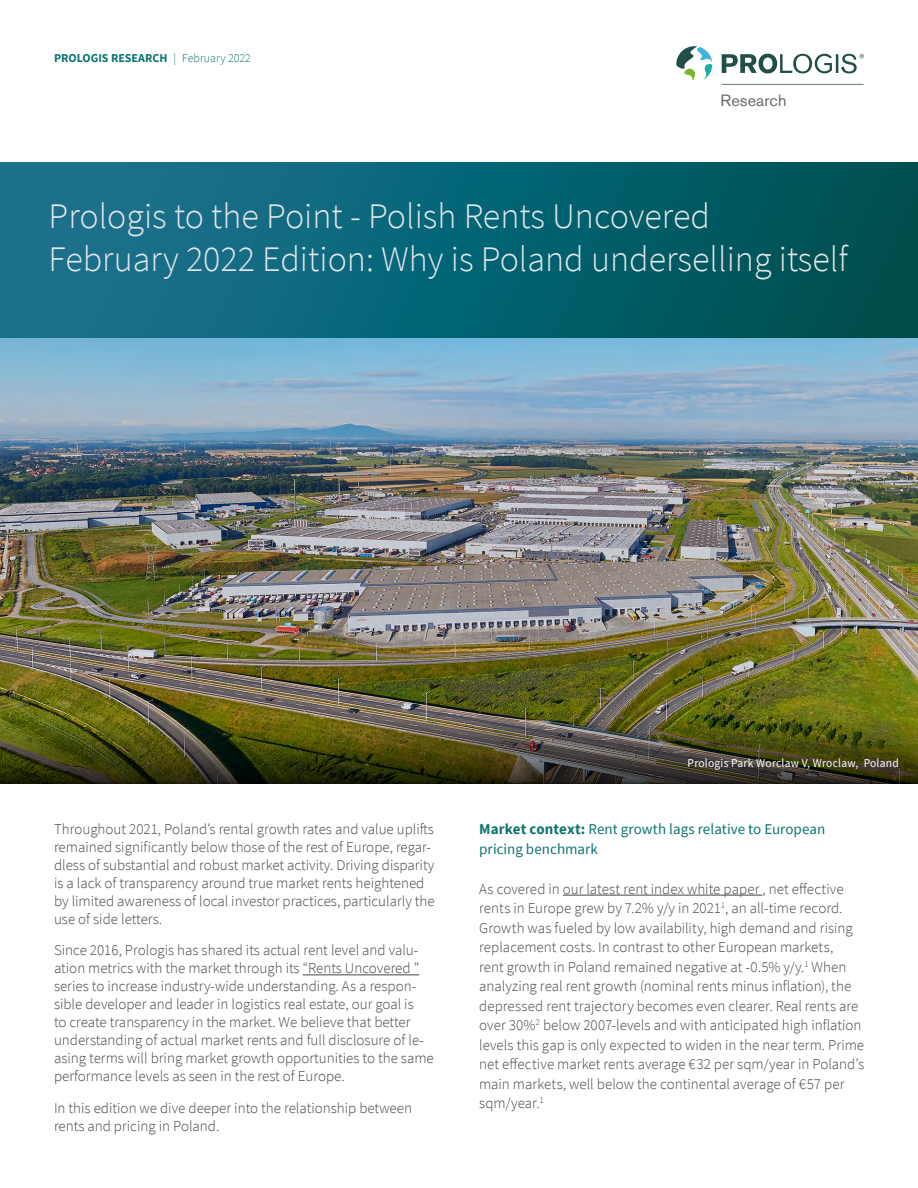
<style>
.page{position:relative;width:918px;height:1188px;background:#fff}
.page>*{position:absolute;margin:0;border:0;box-sizing:border-box;transform-origin:0 0}
.t1{font:300 36px/43.2px "Source Sans Pro";color:#e3e6ea}
.t2{font:16.2px "Akzidenz Grotesk BE";letter-spacing:.005em;color:#6d6968}
.t3{font:300 15px/18px "Source Sans Pro";color:#494644}
.t4{font:15px/19.5px "Source Sans Pro";color:#0d756f}
.t5{font:12px "Source Sans Pro";letter-spacing:.02em;color:#fff;scale:.96 1}
.t6{font:700 12px "Source Sans Pro";color:#0d756f}
.s1{font-weight:300}
.s2{font-weight:700}
</style>
<div class="page">
<img style="left:0;top:338px;width:918px;height:291px">
<img style="left:0;top:629px;width:918px;height:154px">
<div style="left:0;top:162px;width:918px;height:176px;background:linear-gradient(to right,#1b7594,#005050)"></div>
<hr style="left:303px;top:975px;width:116px;height:1px;background:#494644">
<hr style="left:563px;top:895px;width:199px;height:1px;background:#494644">
<svg style="left:722px;top:84px;width:142px;height:1px"></svg>
<svg style="left:676px;top:46px;width:36px;height:35px"></svg>
<svg style="left:722px;top:54px;width:142px;height:19px"></svg>
<p class="t6" style="left:54px;top:50px;width:199px">PROLOGIS RESEARCH <span class="s1">| February 2022</span></p>
<p class="t2" style="left:720px;top:90px;width:68px">Research</p>
<h1 class="t1" style="left:49px;top:194px;width:801px">Prologis to the Point - Polish Rents Uncovered<br>February 2022 Edition: Why is Poland underselling itself</h1>
<p class="t3" style="left:54px;top:820px;width:382px">Throughout 2021, Poland’s rental growth rates and value uplifts remained significantly below those of the rest of Europe, regar&shy;dless of substantial and robust market activity. Driving disparity is a lack of transparency around true market rents heightened by limited awareness of local investor practices, particularly the use of side letters.</p>
<p class="t3" style="left:54px;top:941px;width:381px">Since 2016, Prologis has shared its actual rent level and valu&shy;ation metrics with the market through its “Rents Uncovered ” series to increase industry-wide understanding. As a respon&shy;sible developer and leader in logistics real estate, our goal is<br>to create transparency in the market. We believe that better understanding of actual market rents and full disclosure of le&shy;asing terms will bring market growth opportunities to the same performance levels as seen in the rest of Europe.</p>
<p class="t3" style="left:54px;top:1099px;width:360px">In this edition we dive deeper into the relationship between rents and pricing in Poland.</p>
<p class="t5" style="left:688px;top:755px;width:221px">Prologis Park Worclaw V, Wroclaw, Poland</p>
<p class="t4" style="left:479px;top:820px;width:348px"><span class="s2">Market context:</span> Rent growth lags relative to European pricing benchmark</p>
<p class="t3" style="left:479px;top:879px;width:387px;line-height:19.5px">As covered in our latest rent index white paper , net effective rents in Europe grew by 7.2% y/y in 2021<sup>1</sup>, an all-time record.<br>Growth was fueled by low availability, high demand and rising replacement costs. In contrast to other European markets,<br>rent growth in Poland remained negative at -0.5% y/y.<sup>1</sup> When analyzing real rent growth (nominal rents minus inflation), the depressed rent trajectory becomes even clearer. Real rents are over 30%<sup>2</sup> below 2007-levels and with anticipated high inflation levels this gap is only expected to widen in the near term. Prime net effective market rents average €32 per sqm/year in Poland’s main markets, well below the continental average of €57 per sqm/year.<sup>1</sup></p>
</div>
